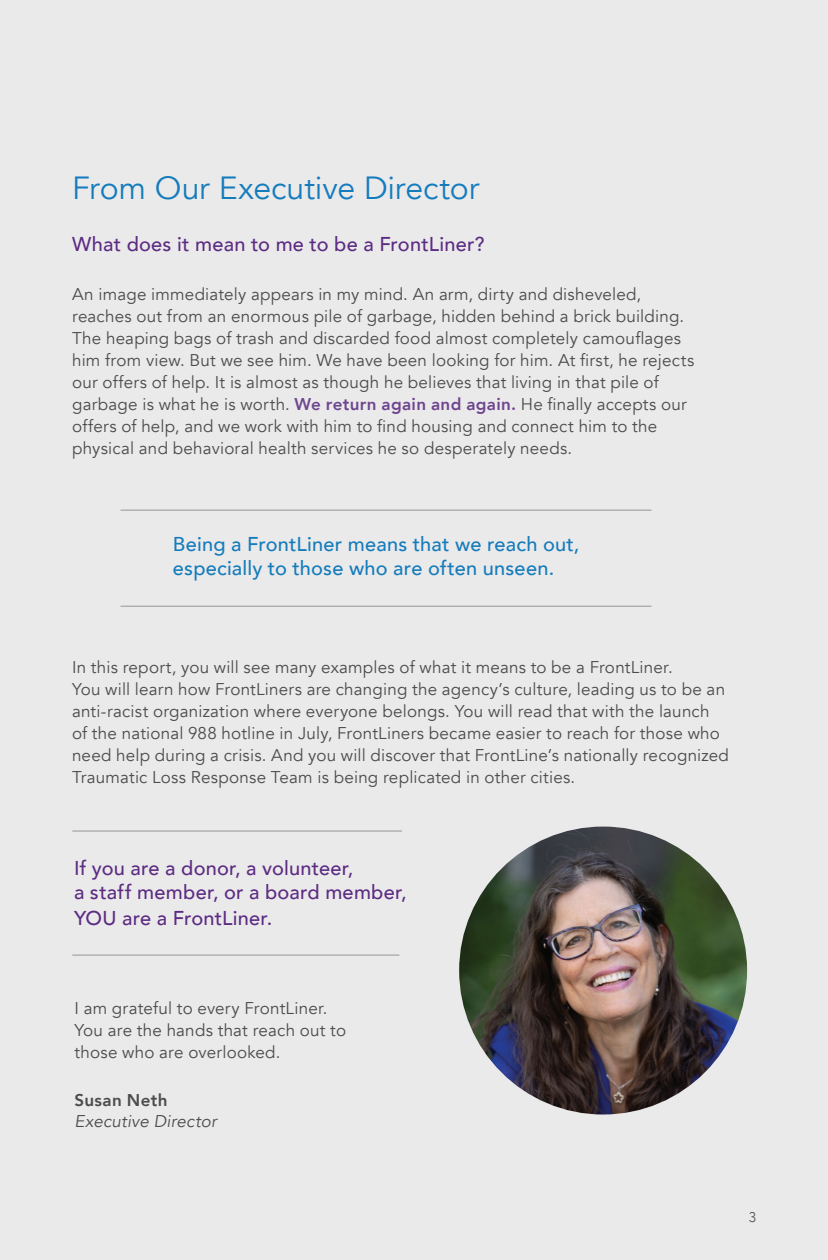
<style>
.page{position:relative;width:828px;height:1260px;background:#ebeaeb}
.page>*{position:absolute;margin:0;border:0;box-sizing:border-box;transform-origin:0 0}
.t1{font:32px "Avenir";letter-spacing:-.005em;color:#157cbc}
.t2{font:500 20px/24px "Avenir";letter-spacing:.01em;color:#5c2c82}
.t3{font:500 20px/24px "Avenir";letter-spacing:.01em;color:#157cbc}
.t4{font:17px/22px "Avenir";letter-spacing:.015em;color:#4b4c4d}
.t5{font:italic 17px "Avenir";letter-spacing:.01em;color:#4b4c4d}
.t6{font:800 17px "Avenir";letter-spacing:.02em;color:#4b4c4d}
.t7{font:300 14px "Avenir";color:#4b4c4d}
.s1{font-weight:800;color:#6e468f}
</style>
<div class="page">
<img style="left:459px;top:827px;width:288px;height:288px;border-radius:144px">
<hr style="left:121px;top:606px;width:531px;height:1px;background:#939598">
<hr style="left:121px;top:510px;width:531px;height:1px;background:#939598">
<hr style="left:72px;top:955px;width:327px;height:1px;background:#939598">
<hr style="left:72px;top:831px;width:330px;height:1px;background:#939598">
<h1 class="t1" style="left:72px;top:169px;width:409px">From Our Executive Director</h1>
<p class="t2" style="left:72px;top:231px;width:414px">What does it mean to me to be a FrontLiner?</p>
<p class="t4" style="left:72px;top:284px;width:624px">An image immediately appears in my mind. An arm, dirty and disheveled, reaches out from an enormous pile of garbage, hidden behind a brick building.<br>The heaping bags of trash and discarded food almost completely camouflages him from view. But we see him. We have been looking for him. At first, he rejects our offers of help. It is almost as though he believes that living in that pile of garbage is what he is worth. <span class="s1">We return again and again.</span> He finally accepts our offers of help, and we work with him to find housing and connect him to the physical and behavioral health services he so desperately needs.</p>
<p class="t3" style="left:173px;top:531px;width:408px">Being a FrontLiner means that we reach out, especially to those who are often unseen.</p>
<p class="t4" style="left:72px;top:656px;width:659px">In this report, you will see many examples of what it means to be a FrontLiner.<br>You will learn how FrontLiners are changing the agency’s culture, leading us to be an anti-racist organization where everyone belongs. You will read that with the launch of the national 988 hotline in July, FrontLiners became easier to reach for those who need help during a crisis. And you will discover that FrontLine’s nationally recognized Traumatic Loss Response Team is being replicated in other cities.</p>
<p class="t2" style="left:74px;top:855px;width:334px">If you are a donor, a volunteer,<br>a staff member, or a board member,</p>
<p class="t2" style="left:74px;top:905px;width:200px">YOU are a FrontLiner.</p>
<p class="t4" style="left:74px;top:998px;width:273px">I am grateful to every FrontLiner.<br>You are the hands that reach out to those who are overlooked.</p>
<p class="t6" style="left:74px;top:1087px;width:95px">Susan Neth</p>
<p class="t5" style="left:74px;top:1111px;width:144px">Executive Director</p>
<p class="t7" style="left:749px;top:1209px;width:9px">3</p>
</div>
